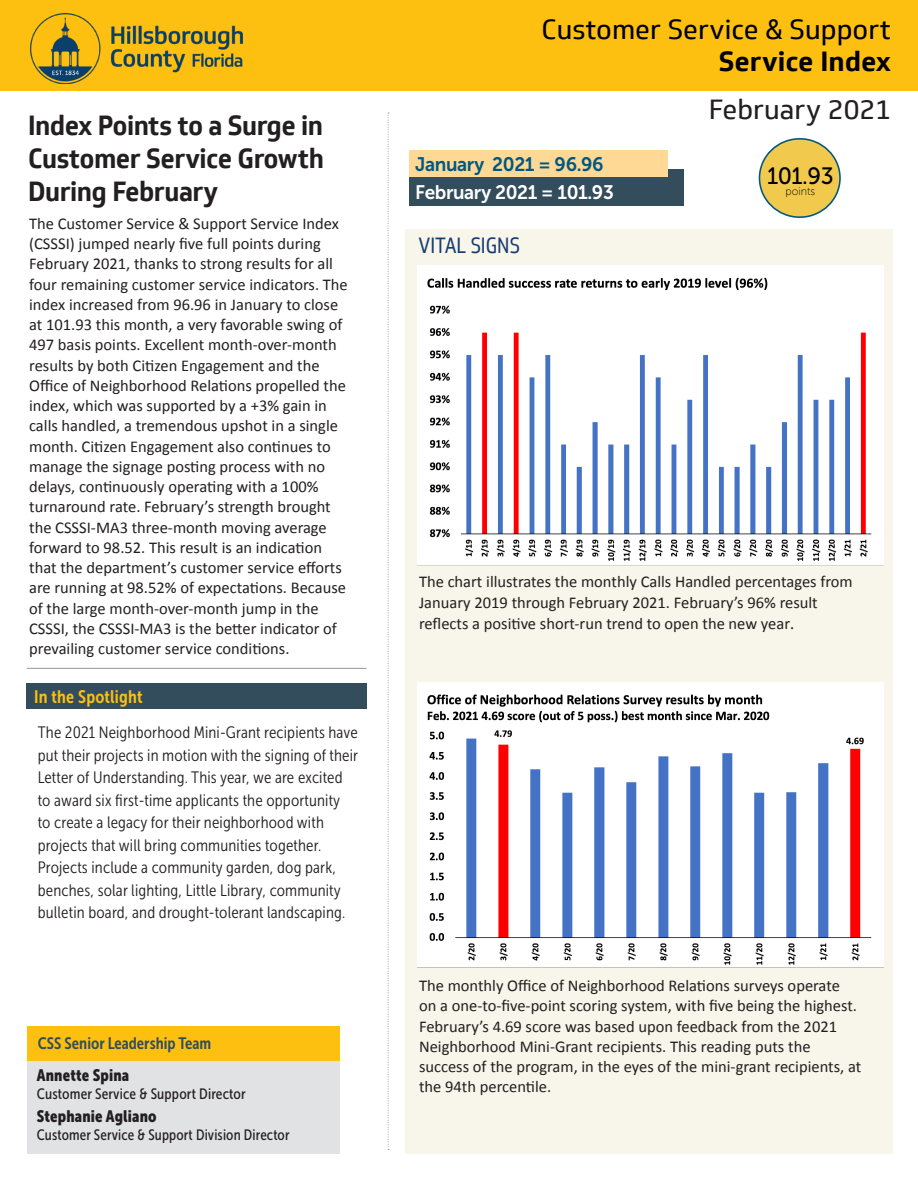
<style>
.page{position:relative;width:918px;height:1189px;background:#fff}
.page>*{position:absolute;margin:0;border:0;box-sizing:border-box;transform-origin:0 0}
.Main_Title{font:700 27px/33px "Soleto";letter-spacing:-.02em;color:#231f20;text-align:justify;scale:.94 1}
.t1{font:27px/32.4px "Soleto";color:#000;text-align:right}
.t2{font:27px "Soleto";color:#231f20}
.t3{font:23.55px "Museo Sans 500";color:#000}
.t4{font:21.45px "Soleto";color:#163d6f;scale:.84 1}
.t5{font:19.5px "Museo Sans 700";letter-spacing:-.02em;color:#fff}
.t6{font:19.5px "Museo Sans 700";letter-spacing:-.02em;color:#005782}
.t7{font:18px "Museo Sans Cond 700";letter-spacing:.01em;color:#fdc011}
.t8{font:16.5px/20.2px "Calibri";color:#231f20}
.t9{font:16.5px/22.5px "Museo Sans Cond 300";letter-spacing:.01em;color:#231f20}
.t10{font:16.5px "Museo Sans Cond 900";letter-spacing:.01em;color:#231f20}
.t11{font:16.5px "Museo Sans Cond 700";color:#334d5c}
.t12{font:15px "Museo Sans Cond 500";letter-spacing:.01em;color:#231f20}
.t13{font:11.1px "Museo Sans 100";color:#000}
.s1{font-weight:700}
.s2{font-family:"Minion Pro";font-size:18px}
</style>
<div class="page">
<div style="left:0;top:0;width:918px;height:91px;background:#fdc011"></div>
<hr style="left:27px;top:668px;width:339px;height:1px;background:#939598">
<svg style="left:388px;top:113px;width:1px;height:1037px"></svg>
<div style="left:409px;top:170px;width:275px;height:36px;background:#334d5c"></div>
<div style="left:409px;top:150px;width:258px;height:27px;background:#fed895"></div>
<div style="left:759px;top:139px;width:81px;height:78px;background:#f0c94d;border-radius:50%"></div>
<div style="left:759px;top:138px;width:82px;height:80px;border:2px solid #005782;border-radius:50%"></div>
<div style="left:26px;top:683px;width:340px;height:25px;background:#334d5c"></div>
<div style="left:27px;top:1032px;width:313px;height:121px;background:#e1e2e4"></div>
<div style="left:27px;top:1026px;width:313px;height:35px;background:#fdc011"></div>
<img style="left:30px;top:13px;width:213px;height:70px">
<div style="left:405px;top:229px;width:487px;height:924px;background:#f8f5ea"></div>
<img style="left:418px;top:265px;width:466px;height:301px">
<img style="left:418px;top:682px;width:466px;height:286px">
<h1 class="Main_Title" style="left:28px;top:109px;width:316px">Index Points to a Surge in Customer Service Growth During February</h1>
<p class="t8" style="left:29px;top:212px;width:320px">The Customer Service &amp; Support Service Index (CSSSI) jumped nearly five full points during February 2021, thanks to strong results for all four remaining customer service indicators. The index increased from 96.96 in January to close at 101.93 this month, a very favorable swing of 497 basis points. Excellent month-over-month results by both Citizen Engagement and the Office of Neighborhood Relations propelled the index, which was supported by a +3% gain in calls handled, a tremendous upshot in a single month. Citizen Engagement also continues to manage the signage posting process with no delays, continuously operating with a 100% turnaround rate. February’s strength brought the CSSSI-MA3 three-month moving average forward to 98.52. This result is an indication that the department’s customer service efforts are running at 98.52% of expectations. Because of the large month-over-month jump in the CSSSI, the CSSSI-MA3 is the better indicator of prevailing customer service conditions.</p>
<p class="t7" style="left:34px;top:686px;width:110px">In the Spotlight</p>
<p class="t9" style="left:38px;top:721px;width:322px">The 2021 Neighborhood Mini-Grant recipients have put their projects in motion with the signing of their Letter of Understanding. This year, we are excited to award six first-time applicants the opportunity<br>to create a legacy for their neighborhood with projects that will bring communities together.<br>Projects include a community garden, dog park, benches, solar lighting, Little Library, community bulletin board, and drought-tolerant landscaping.</p>
<p class="t11" style="left:38px;top:1033px;width:175px">CSS Senior Leadership Team</p>
<p class="t10" style="left:37px;top:1066px;width:94px">Annette Spina</p>
<p class="t12" style="left:37px;top:1085px;width:210px">Customer Service &amp; Support Director</p>
<p class="t10" style="left:37px;top:1106px;width:121px">Stephanie Agliano</p>
<p class="t12" style="left:37px;top:1126px;width:254px">Customer Service &amp; Support Division Director</p>
<p class="t1" style="left:542px;top:13px;width:351px">Customer Service &amp; Support<br><span class="s1">Service Index</span></p>
<p class="t6" style="left:415px;top:154px;width:190px">January 2021 = 96.96</p>
<p class="t5" style="left:415px;top:181px;width:200px">February 2021 = 101.93</p>
<p class="t4" style="left:418px;top:232px;width:122px">VITAL SIGNS</p>
<p class="t2" style="left:709px;top:93px;width:184px">February 2021</p>
<p class="t3" style="left:767px;top:163px;width:68px">101.93</p>
<p class="t13" style="left:786px;top:185px;width:31px">points</p>
<p class="t8" style="left:419px;top:570px;width:435px;line-height:21px">The chart illustrates the monthly Calls Handled percentages from<br>January 2019 through February 2021. February’s 96% result reflects a positive short-run trend to open the new year<span class="s2">.</span></p>
<p class="t8" style="left:419px;top:974px;width:444px">The monthly Office of Neighborhood Relations surveys operate on a one-to-five-point scoring system, with five being the highest.<br>February’s 4.69 score was based upon feedback from the 2021<br>Neighborhood Mini-Grant recipients. This reading puts the success of the program, in the eyes of the mini-grant recipients, at the 94th percentile.</p>
</div>
